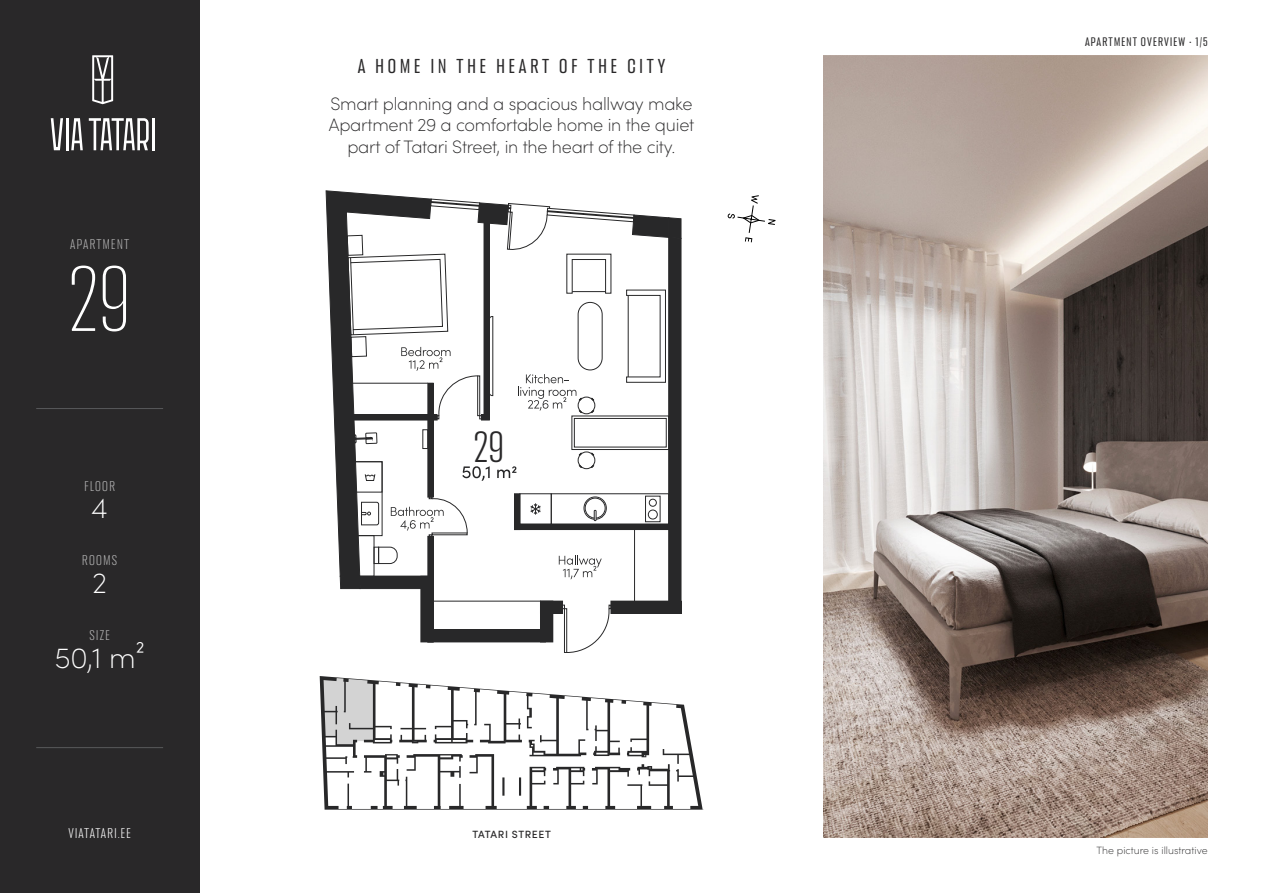
<style>
.page{position:relative;width:1263px;height:893px;background:#fff}
.page>*{position:absolute;margin:0;border:0;box-sizing:border-box;transform-origin:0 0}
.t1{font:300 90px "Anguita Sans";color:#fff}
.t2{font:42.3px "Anguita Sans";color:#292829}
.t3{font:200 29.1px "Sofia Pro";color:#fff}
.t4{font:500 19.5px "Anguita Sans";letter-spacing:.2em;color:#292829}
.t5{font:200 18px/21.6px "Sofia Pro";letter-spacing:-.015em;color:#292829;text-align:center}
.t6{font:13.65px "Anguita Sans";letter-spacing:.1em;color:#b5b5b5}
.t7{font:13.65px "Anguita Sans";letter-spacing:.1em;color:#fff}
.t8{font:500 12px "Anguita Sans";letter-spacing:.1em;color:#292829}
.t9{font:200 10.5px "Sofia Pro";color:#292829}
.t10{font:500 10.5px "Sofia Pro";letter-spacing:.06em;color:#292829}
</style>
<div class="page">
<svg style="left:727px;top:195px;width:48px;height:47px"></svg>
<svg style="left:320px;top:676px;width:383px;height:134px"></svg>
<svg style="left:326px;top:191px;width:355px;height:462px"></svg>
<div style="left:0;top:0;width:199px;height:893px;background:#292829"></div>
<div style="left:469px;top:423px;width:39px;height:39px;background:#fff"></div>
<hr style="left:36px;top:747px;width:127px;height:1px;background:#58595b">
<hr style="left:36px;top:408px;width:127px;height:1px;background:#58595b">
<svg style="left:92px;top:55px;width:21px;height:49px"></svg>
<hr style="left:152px;top:118px;width:3px;height:32px;background:#fff">
<svg style="left:51px;top:118px;width:12px;height:32px"></svg>
<svg style="left:71px;top:118px;width:12px;height:32px"></svg>
<svg style="left:89px;top:118px;width:60px;height:32px"></svg>
<hr style="left:66px;top:118px;width:2px;height:32px;background:#fff">
<img style="left:823px;top:55px;width:385px;height:783px">
<p class="t6" style="left:70px;top:237px;width:60px">APARTMENT</p>
<h1 class="t1" style="left:69px;top:252px;width:64px">29</h1>
<p class="t6" style="left:84px;top:479px;width:32px">FLOOR</p>
<h3 class="t3" style="left:92px;top:487px;width:18px">4</h3>
<p class="t6" style="left:82px;top:553px;width:36px">ROOMS</p>
<h3 class="t3" style="left:92px;top:562px;width:16px">2</h3>
<p class="t6" style="left:89px;top:628px;width:22px">SIZE</p>
<h3 class="t3" style="left:55px;top:636px;width:91px">50,1 m²</h3>
<p class="t7" style="left:68px;top:826px;width:64px">VIATATARI.EE</p>
<p class="t4" style="left:358px;top:56px;width:309px">A HOME IN THE HEART OF THE CITY</p>
<p class="t5" style="left:329px;top:92px;width:367px">Smart planning and a spacious hallway make<br>Apartment 29 a comfortable home in the quiet part of Tatari Street, in the heart of the city.</p>
<h2 class="t2" style="left:474px;top:425px;width:32px">29</h2>
<p class="t10" style="left:472px;top:826px;width:80px">TATARI STREET</p>
<p class="t8" style="left:1085px;top:35px;width:124px">APARTMENT OVERVIEW • 1/5</p>
<p class="t9" style="left:1096px;top:843px;width:113px">The picture is illustrative</p>
</div>
